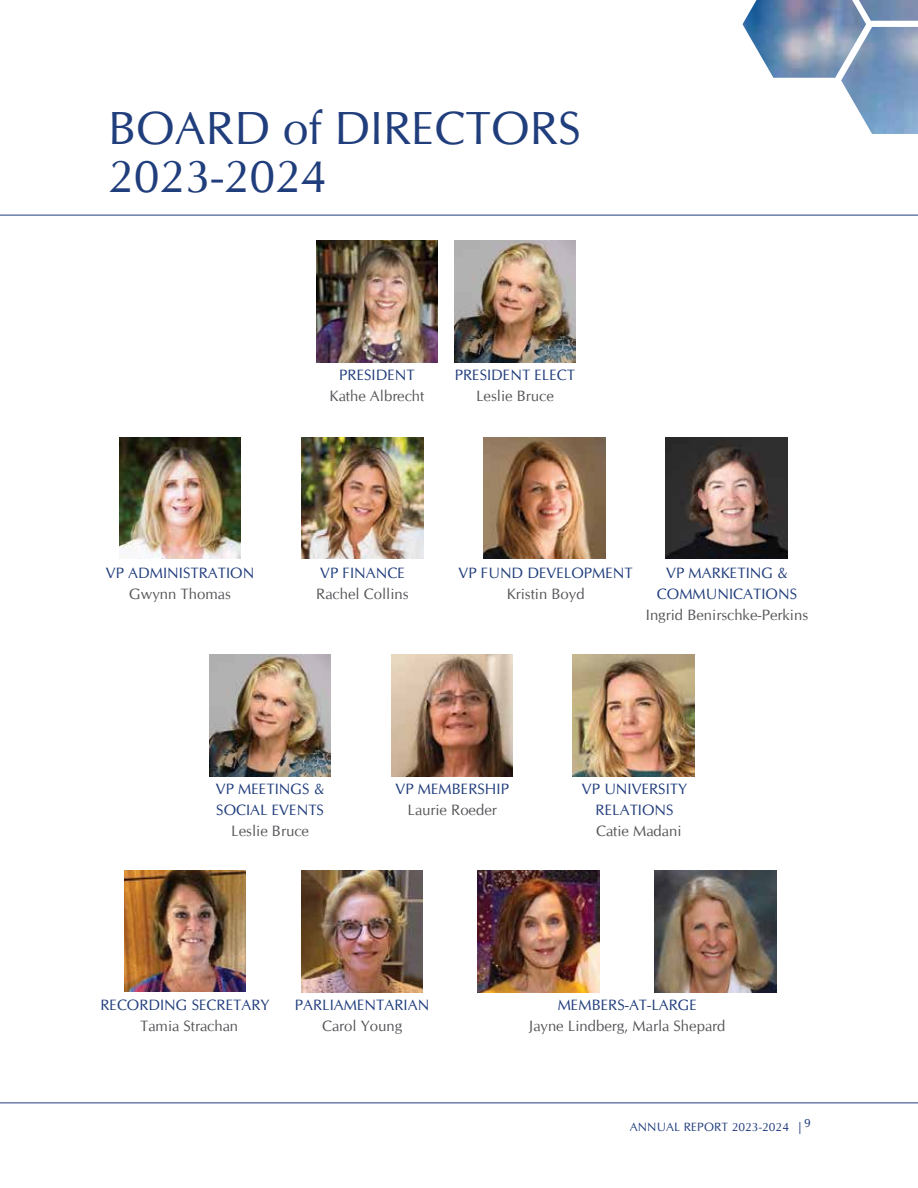
<style>
.page{position:relative;width:918px;height:1188px;background:#fff}
.page>*{position:absolute;margin:0;border:0;box-sizing:border-box;transform-origin:0 0}
.t1{font:46.5px/48px "CG Omega";color:#203d7c}
.t2{font:15px "CG Omega";color:#203d7c}
.t3{font:15px "CG Omega";color:#56565a}
.t4{font:12px "CG Omega";letter-spacing:.01em;color:#203d7c}
.t5{font:12px "Kepler Std";color:#203d7c}
</style>
<div class="page">
<hr style="left:0;top:1103px;width:918px;height:1px;background:#203d7c">
<img style="left:742px;top:0;width:176px;height:215px">
<hr style="left:0;top:215px;width:918px;height:1px;background:#203d7c">
<img style="left:454px;top:241px;width:122px;height:121px">
<img style="left:316px;top:241px;width:122px;height:121px">
<img style="left:484px;top:437px;width:121px;height:122px">
<img style="left:666px;top:437px;width:121px;height:122px">
<img style="left:655px;top:871px;width:121px;height:121px">
<img style="left:478px;top:871px;width:121px;height:121px">
<img style="left:301px;top:871px;width:122px;height:121px">
<img style="left:119px;top:437px;width:122px;height:122px">
<img style="left:302px;top:437px;width:121px;height:122px">
<img style="left:209px;top:655px;width:122px;height:121px">
<img style="left:391px;top:655px;width:122px;height:121px">
<img style="left:573px;top:655px;width:121px;height:121px">
<img style="left:124px;top:871px;width:122px;height:121px">
<h1 class="t1" style="left:108px;top:105px;width:475px">Board of Directors<br>2023-2024</h1>
<p class="t2" style="left:339px;top:366px;width:18px">PRESIDENT</p>
<p class="t3" style="left:330px;top:387px;width:96px">Kathe Albrecht</p>
<p class="t2" style="left:455px;top:366px;width:18px">PRESIDENT</p>
<p class="t2" style="left:534px;top:366px;width:9px">ELECT</p>
<p class="t3" style="left:476px;top:387px;width:79px">Leslie Bruce</p>
<p class="t2" style="left:106px;top:564px;width:67px">VP ADMINISTRATION</p>
<p class="t3" style="left:129px;top:585px;width:103px">Gwynn Thomas</p>
<p class="t2" style="left:320px;top:564px;width:32px">VP FINANCE</p>
<p class="t3" style="left:316px;top:585px;width:94px">Rachel Collins</p>
<p class="t2" style="left:459px;top:564px;width:79px">VP FUND DEVELO</p>
<p class="t2" style="left:584px;top:564px;width:32px">PMENT</p>
<p class="t3" style="left:507px;top:585px;width:79px">Kristin Boyd</p>
<p class="t2" style="left:666px;top:564px;width:74px">VP MARKETING</p>
<p class="t2" style="left:777px;top:564px;width:12px">&amp;</p>
<p class="t2" style="left:657px;top:585px;width:71px">COMMUNICATIONS</p>
<p class="t3" style="left:646px;top:606px;width:164px">I ngrid Benirschke-Perkins</p>
<p class="t2" style="left:216px;top:780px;width:45px">VP MEETINGS</p>
<p class="t2" style="left:314px;top:780px;width:12px">&amp;</p>
<p class="t2" style="left:216px;top:801px;width:10px">SOCIAL</p>
<p class="t2" style="left:272px;top:801px;width:10px">EVENTS</p>
<p class="t3" style="left:231px;top:822px;width:79px">Leslie Bruce</p>
<p class="t2" style="left:395px;top:780px;width:75px">VP MEMBERSHI</p>
<p class="t2" style="left:501px;top:780px;width:10px">P</p>
<p class="t3" style="left:408px;top:801px;width:91px">Laurie Roeder</p>
<p class="t2" style="left:582px;top:780px;width:43px">VP UNIVERSIT</p>
<p class="t2" style="left:678px;top:780px;width:11px">Y</p>
<p class="t2" style="left:596px;top:801px;width:10px">RELATIONS</p>
<p class="t3" style="left:596px;top:822px;width:87px">Catie Madani</p>
<p class="t2" style="left:100px;top:996px;width:11px">RECORDING</p>
<p class="t2" style="left:192px;top:996px;width:10px">SECRETAR</p>
<p class="t2" style="left:261px;top:996px;width:11px">Y</p>
<p class="t3" style="left:140px;top:1017px;width:100px">Tamia Strachan</p>
<p class="t2" style="left:295px;top:996px;width:18px">PARLIA</p>
<p class="t2" style="left:344px;top:996px;width:23px">MENTARIAN</p>
<p class="t3" style="left:322px;top:1017px;width:82px">Carol Young</p>
<p class="t2" style="left:558px;top:996px;width:104px">MEMBERS-AT-LARGE</p>
<p class="t3" style="left:529px;top:1017px;width:198px">Jayne Lindberg, Marla Shepard</p>
<p class="t4" style="left:630px;top:1120px;width:161px">ANNUAL REPORT 2023-2024</p>
<p class="t5" style="left:798px;top:1121px;width:14px">|<sup>9</sup></p>
</div>
